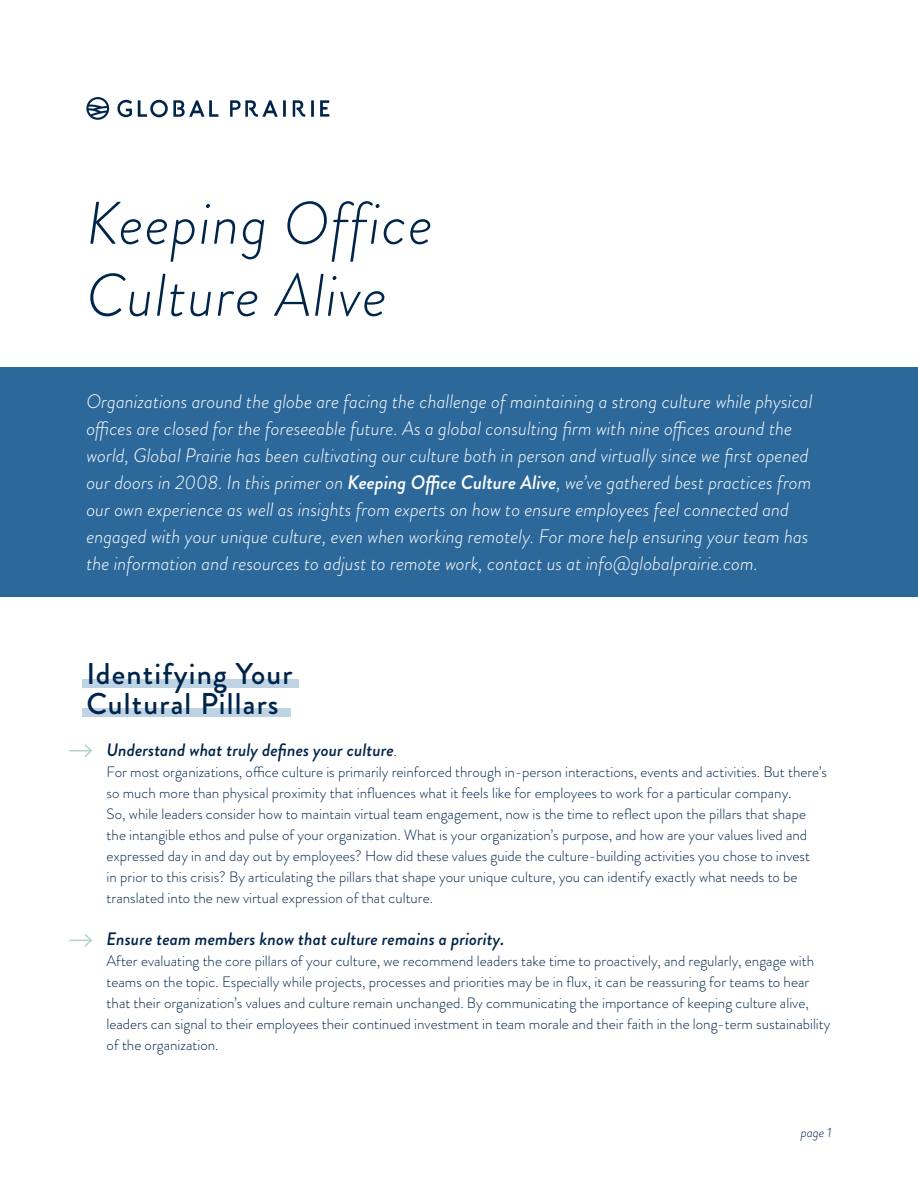
<style>
.page{position:relative;width:918px;height:1188px;background:#fff}
.page>*{position:absolute;margin:0;border:0;box-sizing:border-box;transform-origin:0 0}
.t1{font:italic 300 60px/72px "Brandon Grotesque";letter-spacing:.02em;color:#00254a}
.t2{font:500 30px/30px "Brandon Grotesque";letter-spacing:.04em;color:#00254a}
.t3{font:italic 300 19.5px/27px "Brandon Grotesque";color:#fff}
.t4{font:italic 500 18px "Brandon Grotesque";color:#00254a}
.t5{font:300 15px/21px "Brandon Grotesque";color:#00254a}
.t6{font:italic 300 13.5px "Brandon Grotesque";color:#00254a}
.s1{font-weight:500}
.s2{font-weight:300;font-style:normal;font-size:15px}
</style>
<div class="page">
<div style="left:0;top:368px;width:918px;height:229px;background:#2c689a"></div>
<div style="left:82px;top:679px;width:216px;height:8px;background:#bed3e4"></div>
<div style="left:82px;top:708px;width:208px;height:8px;background:#bed3e4"></div>
<svg style="left:86px;top:97px;width:23px;height:23px"></svg>
<svg style="left:117px;top:100px;width:15px;height:17px"></svg>
<svg style="left:138px;top:100px;width:80px;height:17px"></svg>
<hr style="left:283px;top:100px;width:3px;height:17px;background:#00254a">
<hr style="left:311px;top:100px;width:3px;height:17px;background:#00254a">
<svg style="left:320px;top:100px;width:9px;height:17px"></svg>
<svg style="left:293px;top:100px;width:12px;height:17px"></svg>
<svg style="left:230px;top:100px;width:48px;height:17px"></svg>
<svg style="left:70px;top:744px;width:22px;height:13px"></svg>
<svg style="left:70px;top:934px;width:22px;height:13px"></svg>
<h1 class="t1" style="left:86px;top:187px;width:348px">Keeping Office<br>Culture Alive</h1>
<p class="t3" style="left:86px;top:388px;width:728px">Organizations around the globe are facing the challenge of maintaining a strong culture while physical offices are closed for the foreseeable future. As a global consulting firm with nine offices around the world, Global Prairie has been cultivating our culture both in person and virtually since we first opened our doors in 2008. In this primer on <span class="s1">Keeping Office Culture Alive</span>, we’ve gathered best practices from our own experience as well as insights from experts on how to ensure employees feel connected and engaged with your unique culture, even when working remotely. For more help ensuring your team has the information and resources to adjust to remote work, contact us at info@globalprairie.com.</p>
<h2 class="t2" style="left:86px;top:659px;width:208px">Identifying Your<br>Cultural Pillars</h2>
<p class="t4" style="left:107px;top:737px;width:292px">Understand what truly defines your culture<span class="s2">.</span></p>
<p class="t5" style="left:107px;top:761px;width:722px">For most organizations, office culture is primarily reinforced through in-person interactions, events and activities. But there’s so much more than physical proximity that influences what it feels like for employees to work for a particular company.<br>So, while leaders consider how to maintain virtual team engagement, now is the time to reflect upon the pillars that shape the intangible ethos and pulse of your organization. What is your organization’s purpose, and how are your values lived and expressed day in and day out by employees? How did these values guide the culture-building activities you chose to invest<br>in prior to this crisis? By articulating the pillars that shape your unique culture, you can identify exactly what needs to be translated into the new virtual expression of that culture.</p>
<p class="t4" style="left:107px;top:926px;width:399px">Ensure team members know that culture remains a priority.</p>
<p class="t5" style="left:107px;top:950px;width:725px">After evaluating the core pillars of your culture, we recommend leaders take time to proactively, and regularly, engage with teams on the topic. Especially while projects, processes and priorities may be in flux, it can be reassuring for teams to hear that their organization’s values and culture remain unchanged. By communicating the importance of keeping culture alive, leaders can signal to their employees their continued investment in team morale and their faith in the long-term sustainability of the organization.</p>
<p class="t6" style="left:801px;top:1123px;width:32px">page 1</p>
</div>
